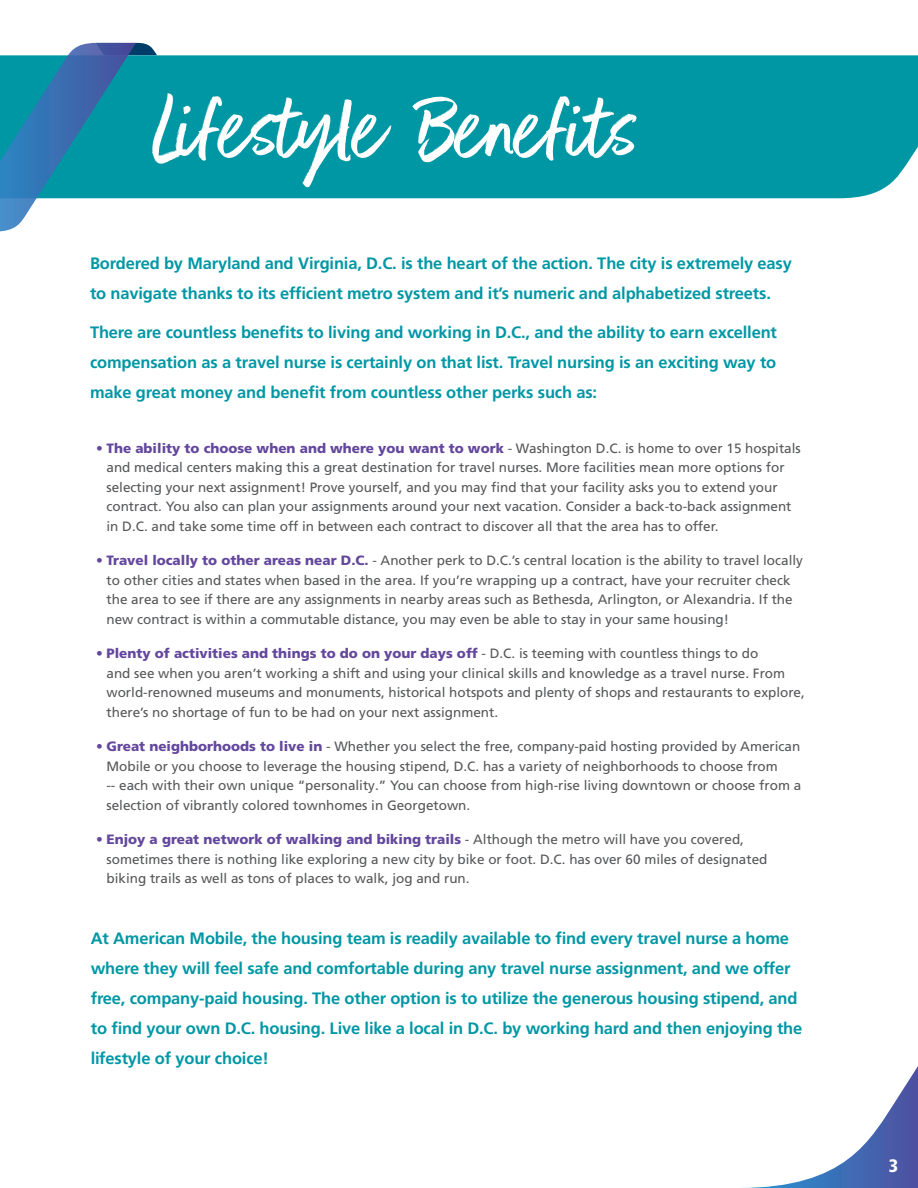
<style>
.page{position:relative;width:918px;height:1188px;background:#fff}
.page>*{position:absolute;margin:0;border:0;box-sizing:border-box;transform-origin:0 0}
.City_Guide_-_Section{font:105px "Better Times";letter-spacing:-.01em;color:#fff}
.t1{font:900 condensed 18px "Frutiger LT Pro";color:#fff}
.City_Guide_-_Section-2{font:700 16.5px/30px "Frutiger LT Pro";letter-spacing:-.01em;color:#0097a4}
.CityGuide_-_Bullet_C{font:13.5px/19.5px "Frutiger LT Pro";color:#565759}
.s1{font-weight:700;color:#63479d}
.s2{font-weight:900;color:#63479d}
</style>
<div class="page">
<div style="left:157px;top:55px;width:761px;height:143px;background:#0097a4"></div>
<svg style="left:0;top:43px;width:157px;height:189px"></svg>
<svg style="left:743px;top:1066px;width:175px;height:122px"></svg>
<p class="City_Guide_-_Section" style="left:151px;top:71px;width:490px">Lifestyle Benefits</p>
<p class="City_Guide_-_Section-2" style="left:90px;top:248px;width:703px">Bordered by Maryland and Virginia, D.C. is the heart of the action. The city is extremely easy to navigate thanks to its efficient metro system and it’s numeric and alphabetized streets.</p>
<p class="City_Guide_-_Section-2" style="left:90px;top:317px;width:689px;text-align:justify">There are countless benefits to living and working in D.C., and the ability to earn excellent compensation as a travel nurse is certainly on that list. Travel nursing is an exciting way to make great money and benefit from countless other perks such as:</p>
<p class="CityGuide_-_Bullet_C" style="left:107px;top:438px;width:696px;text-indent:-11px"><span class="s1">•</span> <span class="s2">The ability to choose when and where you want to work</span> - Washington D.C. is home to over 15 hospitals and medical centers making this a great destination for travel nurses. More facilities mean more options for selecting your next assignment! Prove yourself, and you may find that your facility asks you to extend your contract. You also can plan your assignments around your next vacation. Consider a back-to-back assignment in D.C. and take some time off in between each contract to discover all that the area has to offer.</p>
<p class="CityGuide_-_Bullet_C" style="left:107px;top:551px;width:698px;text-indent:-11px"><span class="s1">•</span> <span class="s2">Travel locally to other areas near D.C.</span> - Another perk to D.C.’s central location is the ability to travel locally to other cities and states when based in the area. If you’re wrapping up a contract, have your recruiter check the area to see if there are any assignments in nearby areas such as Bethesda, Arlington, or Alexandria. If the new contract is within a commutable distance, you may even be able to stay in your same housing!</p>
<p class="CityGuide_-_Bullet_C" style="left:107px;top:644px;width:700px;text-indent:-11px"><span class="s1">•</span> <span class="s2">Plenty of activities and things to do on your days off</span> - D.C. is teeming with countless things to do<br>and see when you aren’t working a shift and using your clinical skills and knowledge as a travel nurse. From world-renowned museums and monuments, historical hotspots and plenty of shops and restaurants to explore, there’s no shortage of fun to be had on your next assignment.</p>
<p class="CityGuide_-_Bullet_C" style="left:107px;top:737px;width:696px;text-indent:-11px"><span class="s1">•</span> <span class="s2">Great neighborhoods to live in</span> - Whether you select the free, company-paid hosting provided by American Mobile or you choose to leverage the housing stipend, D.C. has a variety of neighborhoods to choose from<br>-- each with their own unique “personality.” You can choose from high-rise living downtown or choose from a selection of vibrantly colored townhomes in Georgetown.</p>
<p class="CityGuide_-_Bullet_C" style="left:107px;top:830px;width:662px;text-indent:-11px"><span class="s1">•</span> <span class="s2">Enjoy a great network of walking and biking trails</span> - Although the metro will have you covered, sometimes there is nothing like exploring a new city by bike or foot. D.C. has over 60 miles of designated biking trails as well as tons of places to walk, jog and run.</p>
<p class="City_Guide_-_Section-2" style="left:91px;top:923px;width:713px">At American Mobile, the housing team is readily available to find every travel nurse a home where they will feel safe and comfortable during any travel nurse assignment, and we offer free, company-paid housing. The other option is to utilize the generous housing stipend, and to find your own D.C. housing. Live like a local in D.C. by working hard and then enjoying the lifestyle of your choice!</p>
<p class="t1" style="left:889px;top:1155px;width:11px">3</p>
</div>
